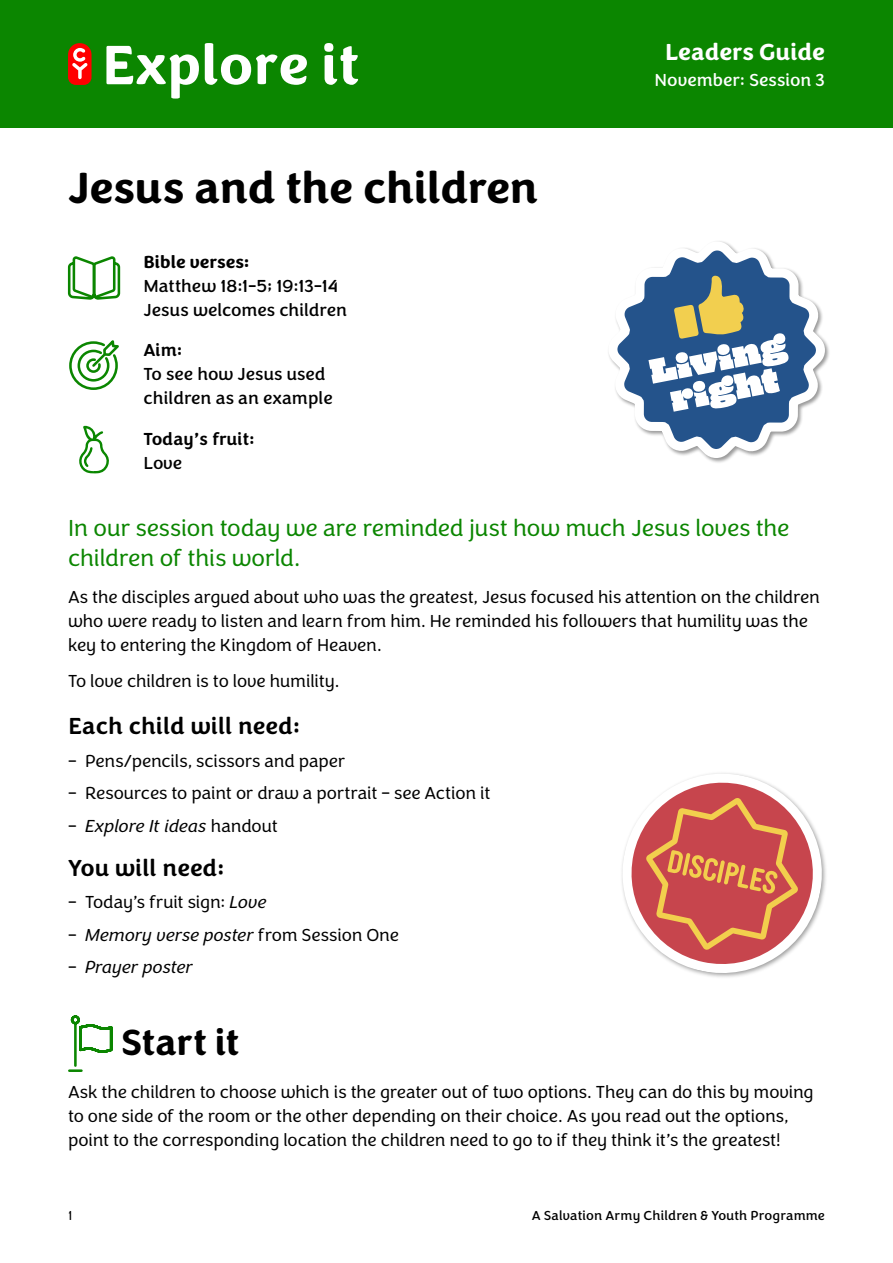
<style>
.page{position:relative;width:893px;height:1263px;background:#fff}
.page>*{position:absolute;margin:0;border:0;box-sizing:border-box;transform-origin:0 0}
.t1{font:700 45px "Congenial";letter-spacing:-.01em;color:#000}
.H2{font:700 37.5px "Congenial";letter-spacing:-.01em;color:#000}
.Intro{font:300 24px/30px "Congenial";letter-spacing:-.01em;color:#0b8600}
.H3{font:500 24px "Congenial";color:#000}
.t2{font:700 24px "Congenial";color:#fff}
.Body_-_Standard{font:300 18px/24px "Congenial";letter-spacing:-.01em;color:#000}
.Body_-_Standard-2{font:18px/24px "Congenial";color:#000}
.t3{font:italic 300 18px "Congenial";letter-spacing:-.01em;color:#000}
.t4{font:18px "Congenial";color:#fff}
.Section{font:500 18px "Congenial";letter-spacing:-.005em;color:#000}
.Section-2{font:700 18px "Congenial";letter-spacing:.005em;color:#000}
.t5{font:13.5px "Congenial";letter-spacing:.005em;color:#000}
.t6{font:300 13.5px "Congenial";color:#000}
.s1{font-style:normal}
.s2{font-style:italic}
</style>
<div class="page">
<div style="left:0;top:0;width:893px;height:128px;background:#0b8600"></div>
<svg style="left:68px;top:43px;width:24px;height:42px"></svg>
<svg style="left:106px;top:46px;width:93px;height:53px"></svg>
<svg style="left:205px;top:43px;width:102px;height:42px"></svg>
<svg style="left:324px;top:43px;width:34px;height:42px"></svg>
<svg style="left:69px;top:340px;width:50px;height:50px"></svg>
<svg style="left:67px;top:257px;width:54px;height:43px"></svg>
<svg style="left:68px;top:1015px;width:45px;height:57px"></svg>
<svg style="left:79px;top:426px;width:30px;height:47px"></svg>
<svg style="left:608px;top:241px;width:221px;height:222px"></svg>
<svg style="left:613px;top:245px;width:207px;height:208px"></svg>
<svg style="left:621px;top:773px;width:134px;height:204px"></svg>
<svg style="left:624px;top:775px;width:202px;height:197px"></svg>
<h1 class="t1" style="left:68px;top:159px;width:472px">Jesus and the children</h1>
<p class="Section-2" style="left:144px;top:251px;width:108px">Bible verses:</p>
<p class="Body_-_Standard-2" style="left:144px;top:274px;width:196px">Matthew 18:1-5; 19:13-14</p>
<p class="Body_-_Standard-2" style="left:144px;top:298px;width:205px">Jesus welcomes children</p>
<p class="Section" style="left:144px;top:339px;width:41px">Aim:</p>
<p class="Body_-_Standard-2" style="left:144px;top:363px;width:191px">To see how Jesus used children as an example</p>
<p class="Section" style="left:144px;top:428px;width:113px">Today’s fruit:</p>
<p class="Body_-_Standard-2" style="left:144px;top:451px;width:40px">Love</p>
<h3 class="t2" style="left:665px;top:37px;width:161px">Leaders Guide</h3>
<p class="t4" style="left:654px;top:69px;width:172px">November: Session 3</p>
<p class="Intro" style="left:68px;top:513px;width:723px">In our session today we are reminded just how much Jesus loves the children of this world.</p>
<p class="Body_-_Standard" style="left:68px;top:585px;width:753px">As the disciples argued about who was the greatest, Jesus focused his attention on the children who were ready to listen and learn from him. He reminded his followers that humility was the key to entering the Kingdom of Heaven.</p>
<p class="Body_-_Standard" style="left:68px;top:669px;width:273px">To love children is to love humility.</p>
<h2 class="H3" style="left:68px;top:712px;width:234px">Each child will need:</h2>
<p class="Body_-_Standard" style="left:68px;top:749px;width:279px">– Pens/pencils, scissors and paper</p>
<p class="Body_-_Standard" style="left:68px;top:782px;width:424px">– Resources to paint or draw a portrait – see Action it</p>
<p class="t3" style="left:68px;top:815px;width:211px"><span class="s1">–</span> Explore It ideas <span class="s1">handout</span></p>
<h2 class="H3" style="left:68px;top:853px;width:158px">You will need:</h2>
<p class="Body_-_Standard" style="left:68px;top:891px;width:200px">– Today’s fruit sign: <span class="s2">Love</span></p>
<p class="t3" style="left:68px;top:924px;width:332px"><span class="s1">–</span> Memory verse poster <span class="s1">from Session One</span></p>
<p class="t3" style="left:68px;top:957px;width:127px"><span class="s1">–</span> Prayer poster</p>
<h3 class="H2" style="left:121px;top:1019px;width:120px">Start it</h3>
<p class="Body_-_Standard" style="left:68px;top:1081px;width:747px">Ask the children to choose which is the greater out of two options. They can do this by moving to one side of the room or the other depending on their choice. As you read out the options, point to the corresponding location the children need to go to if they think it’s the greatest!</p>
<p class="t6" style="left:68px;top:1208px;width:6px">1</p>
<p class="t5" style="left:532px;top:1207px;width:295px">A Salvation Army Children &amp; Youth Programme</p>
</div>
